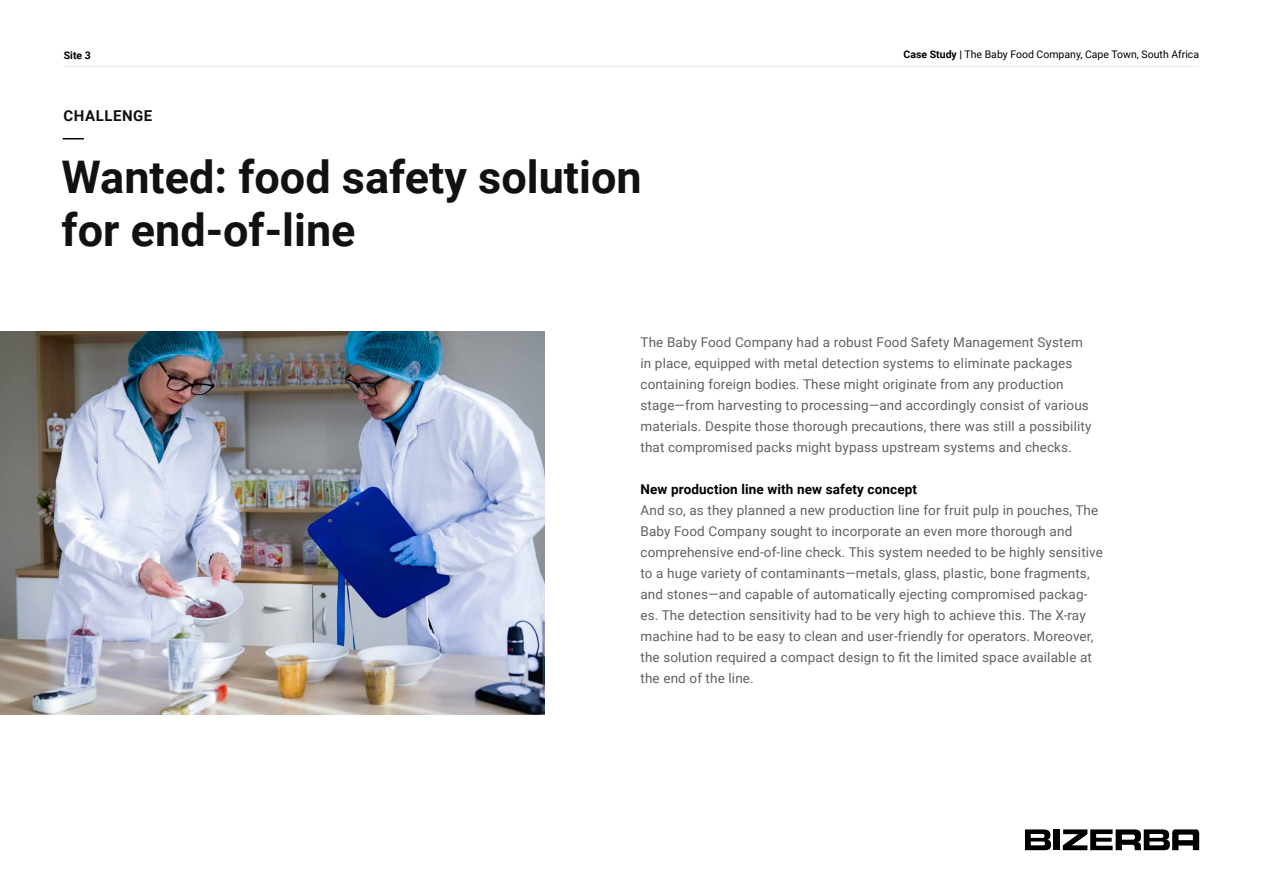
<style>
.page{position:relative;width:1263px;height:893px;background:#fff}
.page>*{position:absolute;margin:0;border:0;box-sizing:border-box;transform-origin:0 0}
.t1{font:700 45px/52.5px "Roboto";color:#111}
.t2{font:700 15px "Roboto";letter-spacing:.035em;color:#111}
.t3{font:13.5px/21px "Roboto";letter-spacing:.01em;color:#616161}
.t4{font:700 13.5px "Roboto";letter-spacing:.01em;color:#000}
.t5{font:10.5px "Roboto";color:#000}
.t6{font:700 10.5px "Roboto";color:#000}
.s1{font-weight:700}
</style>
<div class="page">
<img style="left:0;top:332px;width:544px;height:382px">
<svg style="left:63px;top:138px;width:21px;height:1px"></svg>
<hr style="left:64px;top:66px;width:1135px;height:1px;background:#eeeded">
<svg style="left:1063px;top:829px;width:136px;height:21px"></svg>
<div style="left:1053px;top:829px;width:7px;height:21px;background:#000"></div>
<svg style="left:1025px;top:829px;width:26px;height:21px"></svg>
<p class="t6" style="left:64px;top:47px;width:29px">Site 3</p>
<p class="t5" style="left:903px;top:47px;width:297px"><span class="s1">Case Study |</span> The Baby Food Company, Cape Town, South Africa</p>
<p class="t2" style="left:64px;top:105px;width:90px">CHALLENGE</p>
<h1 class="t1" style="left:62px;top:149px;width:581px">Wanted: food safety solution for end-of-line</h1>
<p class="t3" style="left:640px;top:331px;width:452px">The Baby Food Company had a robust Food Safety Management System in place, equipped with metal detection systems to eliminate packages containing foreign bodies. These might originate from any production stage—from harvesting to processing—and accordingly consist of various materials. Despite those thorough precautions, there was still a possibility that compromised packs might bypass upstream systems and checks.</p>
<p class="t4" style="left:640px;top:480px;width:278px">New production line with new safety concept</p>
<p class="t3" style="left:640px;top:499px;width:464px">And so, as they planned a new production line for fruit pulp in pouches, The Baby Food Company sought to incorporate an even more thorough and comprehensive end-of-line check. This system needed to be highly sensitive to a huge variety of contaminants—metals, glass, plastic, bone fragments, and stones—and capable of automatically ejecting compromised packag&shy;es. The detection sensitivity had to be very high to achieve this. The X-ray machine had to be easy to clean and user-friendly for operators. Moreover, the solution required a compact design to fit the limited space available at the end of the line.</p>
</div>
